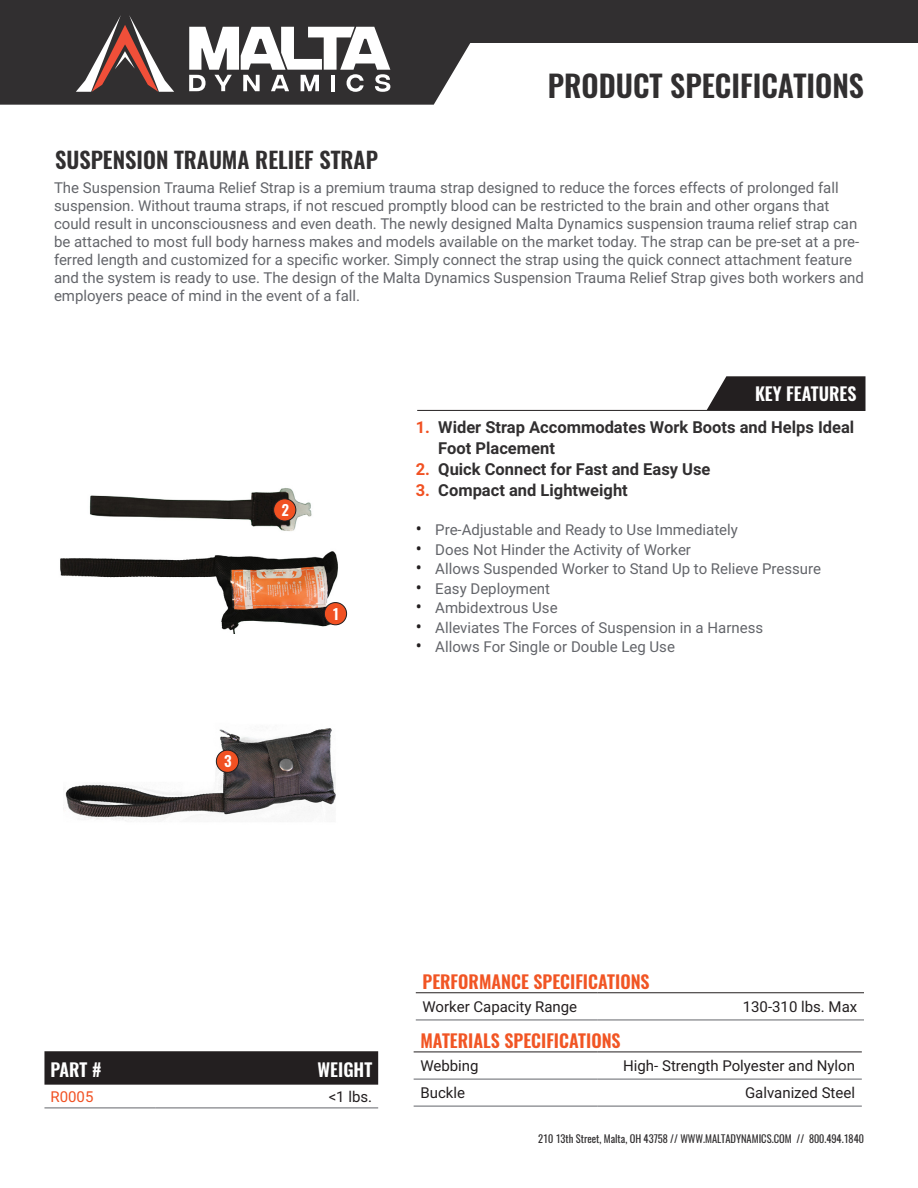
<style>
.page{position:relative;width:918px;height:1188px;background:#fff}
.page>*{position:absolute;margin:0;border:0;box-sizing:border-box;transform-origin:0 0}
.t1{font:600 30px "Oswald";color:#312f30}
.t2{font:600 22.5px "Oswald";color:#312f30}
.t3{font:600 18px "Oswald";color:#f15524}
.t4{font:600 18px "Oswald";color:#fff}
.t5{font:700 16.5px/21px "Roboto";color:#312f30}
.intro{font:15px/18px "Roboto";color:#63656a}
.t6{font:15px "Roboto";color:#231f20}
.t7{font:15px "Roboto";color:#f15122}
.t8{font:600 14.7px "Oswald";color:#fff}
.t9{font:10.5px "Oswald";color:#312f30}
.s1{color:#f15122}
.s2{font-size:18px;color:#231f20}
</style>
<div class="page">
<div style="left:0;top:0;width:471px;height:105px;background:#312f30"></div>
<div style="left:445px;top:0;width:473px;height:43px;background:#312f30"></div>
<svg style="left:76px;top:15px;width:98px;height:77px;background:#634e4d"></svg>
<svg style="left:189px;top:27px;width:201px;height:65px"></svg>
<img style="left:60px;top:488px;width:288px;height:146px">
<img style="left:65px;top:728px;width:271px;height:93px">
<svg style="left:707px;top:376px;width:159px;height:35px;background:#322f30"></svg>
<div style="left:324px;top:603px;width:23px;height:22px;background:#f15122;border-radius:50%"></div>
<div style="left:324px;top:602px;width:23px;height:23px;border:1px solid #231f20;border-radius:50%"></div>
<div style="left:274px;top:499px;width:22px;height:22px;background:#f15122;border-radius:50%"></div>
<div style="left:273px;top:498px;width:23px;height:23px;border:1px solid #231f20;border-radius:50%"></div>
<div style="left:216px;top:750px;width:23px;height:22px;background:#f15122;border-radius:50%"></div>
<div style="left:216px;top:750px;width:23px;height:23px;border:1px solid #231f20;border-radius:50%"></div>
<hr style="left:414px;top:1052px;width:183px;height:1px;background:#231f20">
<hr style="left:597px;top:1052px;width:265px;height:1px;background:#231f20">
<hr style="left:414px;top:1079px;width:183px;height:1px;background:#63656a">
<hr style="left:597px;top:1079px;width:265px;height:1px;background:#63656a">
<hr style="left:414px;top:1106px;width:183px;height:1px;background:#63656a">
<hr style="left:597px;top:1106px;width:265px;height:1px;background:#63656a">
<hr style="left:416px;top:992px;width:181px;height:1px;background:#231f20">
<hr style="left:597px;top:992px;width:267px;height:1px;background:#231f20">
<hr style="left:416px;top:1020px;width:181px;height:1px;background:#63656a">
<hr style="left:597px;top:1020px;width:267px;height:1px;background:#63656a">
<hr style="left:417px;top:410px;width:448px;height:1px;background:#231f20">
<div style="left:44px;top:1051px;width:334px;height:34px;background:#231f20"></div>
<hr style="left:44px;top:1108px;width:111px;height:1px;background:#63656a">
<hr style="left:155px;top:1108px;width:223px;height:1px;background:#63656a">
<h1 class="t1" style="left:548px;top:64px;width:318px">PRODUCT SPECIFICATIONS</h1>
<p class="t2" style="left:55px;top:144px;width:324px">SUSPENSION TRAUMA RELIEF STRAP</p>
<p class="intro" style="left:54px;top:178px;width:812px">The Suspension Trauma Relief Strap is a premium trauma strap designed to reduce the forces effects of prolonged fall suspension. Without trauma straps, if not rescued promptly blood can be restricted to the brain and other organs that could result in unconsciousness and even death. The newly designed Malta Dynamics suspension trauma relief strap can be attached to most full body harness makes and models available on the market today. The strap can be pre-set at a pre&shy;ferred length and customized for a specific worker. Simply connect the strap using the quick connect attachment feature and the system is ready to use. The design of the Malta Dynamics Suspension Trauma Relief Strap gives both workers and employers peace of mind in the event of a fall.</p>
<p class="t8" style="left:281px;top:500px;width:9px">2</p>
<p class="t8" style="left:332px;top:603px;width:9px">1</p>
<p class="t8" style="left:224px;top:751px;width:9px">3</p>
<p class="t4" style="left:755px;top:381px;width:103px">KEY FEATURES</p>
<p class="t5" style="left:438px;top:416px;width:418px;text-indent:-22px"><span class="s1">1.</span> Wider Strap Accommodates Work Boots and Helps Ideal<br>Foot Placement</p>
<p class="t5" style="left:416px;top:458px;width:296px"><span class="s1">2.</span> Quick Connect for Fast and Easy Use</p>
<p class="t5" style="left:416px;top:479px;width:214px"><span class="s1">3.</span> Compact and Lightweight</p>
<p class="intro" style="left:416px;top:520px;width:324px"><span class="s2">•</span> Pre-Adjustable and Ready to Use Immediately</p>
<p class="intro" style="left:416px;top:540px;width:277px"><span class="s2">•</span> Does Not Hinder the Activity of Worker</p>
<p class="intro" style="left:416px;top:559px;width:407px"><span class="s2">•</span> Allows Suspended Worker to Stand Up to Relieve Pressure</p>
<p class="intro" style="left:416px;top:579px;width:136px"><span class="s2">•</span> Easy Deployment</p>
<p class="intro" style="left:416px;top:598px;width:143px"><span class="s2">•</span> Ambidextrous Use</p>
<p class="intro" style="left:416px;top:618px;width:349px"><span class="s2">•</span> Alleviates The Forces of Suspension in a Harness</p>
<p class="intro" style="left:416px;top:637px;width:261px"><span class="s2">•</span> Allows For Single or Double Leg Use</p>
<p class="t4" style="left:50px;top:1057px;width:52px">PART #</p>
<p class="t4" style="left:318px;top:1057px;width:56px">WEIGHT</p>
<p class="t7" style="left:50px;top:1086px;width:44px">R0005</p>
<p class="t6" style="left:329px;top:1086px;width:45px">&lt;1 lbs.</p>
<p class="t3" style="left:423px;top:969px;width:229px">PERFORMANCE SPECIFICATIONS</p>
<p class="t6" style="left:423px;top:996px;width:156px">Worker Capacity Range</p>
<p class="t6" style="left:743px;top:996px;width:116px">130-310 lbs. Max</p>
<p class="t3" style="left:420px;top:1028px;width:202px">MATERIALS SPECIFICATIONS</p>
<p class="t6" style="left:420px;top:1055px;width:60px">Webbing</p>
<p class="t6" style="left:623px;top:1055px;width:233px">High- Strength Polyester and Nylon</p>
<p class="t6" style="left:420px;top:1082px;width:46px">Buckle</p>
<p class="t6" style="left:745px;top:1082px;width:112px">Galvanized Steel</p>
<p class="t9" style="left:538px;top:1131px;width:327px">210 13th Street, Malta, OH 43758 // WWW.MALTADYNAMICS.COM // 800.494.1840</p>
</div>
